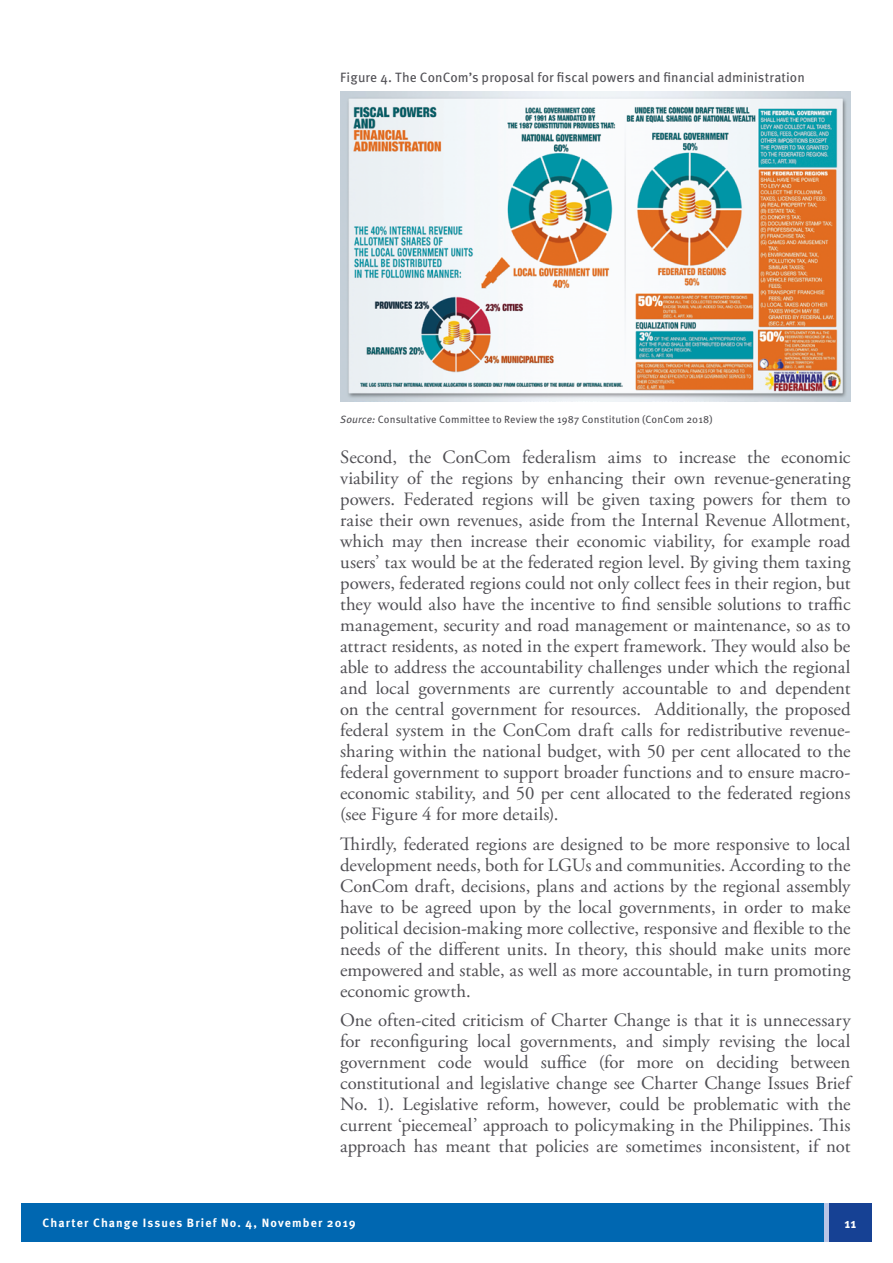
<style>
.page{position:relative;width:893px;height:1263px;background:#fff}
.page>*{position:absolute;margin:0;border:0;box-sizing:border-box;transform-origin:0 0}
.t1{font:18.75px/21px "Adobe Garamond Pro";color:#504f54;text-align:justify}
.t2{font:13.5px "Meta Pro";letter-spacing:.005em;color:#504f54}
.t3{font:700 13.5px "Meta Pro";color:#fff}
.t4{font:700 12px "Meta Pro";letter-spacing:.09em;color:#fff}
.t5{font:10.5px "Meta Pro";letter-spacing:.015em;color:#504f54}
.s1{font-style:italic}
</style>
<div class="page">
<div style="left:829px;top:1203px;width:43px;height:39px;background:#164194"></div>
<div style="left:21px;top:1203px;width:803px;height:39px;background:#0067b1"></div>
<img style="left:340px;top:92px;width:510px;height:310px">
<p class="t2" style="left:340px;top:66px;width:466px">Figure 4. The ConCom’s proposal for fiscal powers and financial administration</p>
<p class="t5" style="left:340px;top:411px;width:374px"><span class="s1">Source:</span> Consultative Committee to Review the 1987 Constitution (ConCom 2018)</p>
<p class="t1" style="left:340px;top:447px;width:512px">Second, the ConCom federalism aims to increase the economic viability of the regions by enhancing their own revenue-generating powers. Federated regions will be given taxing powers for them to raise their own revenues, aside from the Internal Revenue Allotment, which may then increase their economic viability, for example road users’ tax would be at the federated region level. By giving them taxing powers, federated regions could not only collect fees in their region, but they would also have the incentive to find sensible solutions to traffic management, security and road management or maintenance, so as to attract residents, as noted in the expert framework. They would also be able to address the accountability challenges under which the regional and local governments are currently accountable to and dependent on the central government for resources. Additionally, the proposed federal system in the ConCom draft calls for redistributive revenue&shy;sharing within the national budget, with 50 per cent allocated to the federal government to support broader functions and to ensure macro&shy;economic stability, and 50 per cent allocated to the federated regions (see Figure 4 for more details).</p>
<p class="t1" style="left:340px;top:834px;width:512px">Thirdly, federated regions are designed to be more responsive to local development needs, both for LGUs and communities. According to the ConCom draft, decisions, plans and actions by the regional assembly have to be agreed upon by the local governments, in order to make political decision-making more collective, responsive and flexible to the needs of the different units. In theory, this should make units more empowered and stable, as well as more accountable, in turn promoting economic growth.</p>
<p class="t1" style="left:340px;top:1010px;width:512px">One often-cited criticism of Charter Change is that it is unnecessary for reconfiguring local governments, and simply revising the local government code would suffice (for more on deciding between constitutional and legislative change see Charter Change Issues Brief No. 1). Legislative reform, however, could be problematic with the current ‘piecemeal’ approach to policymaking in the Philippines. This approach has meant that policies are sometimes inconsistent, if not</p>
<p class="t4" style="left:43px;top:1213px;width:315px">Charter Change Issues Brief No. 4, November 2019</p>
<p class="t3" style="left:845px;top:1212px;width:13px">11</p>
</div>
